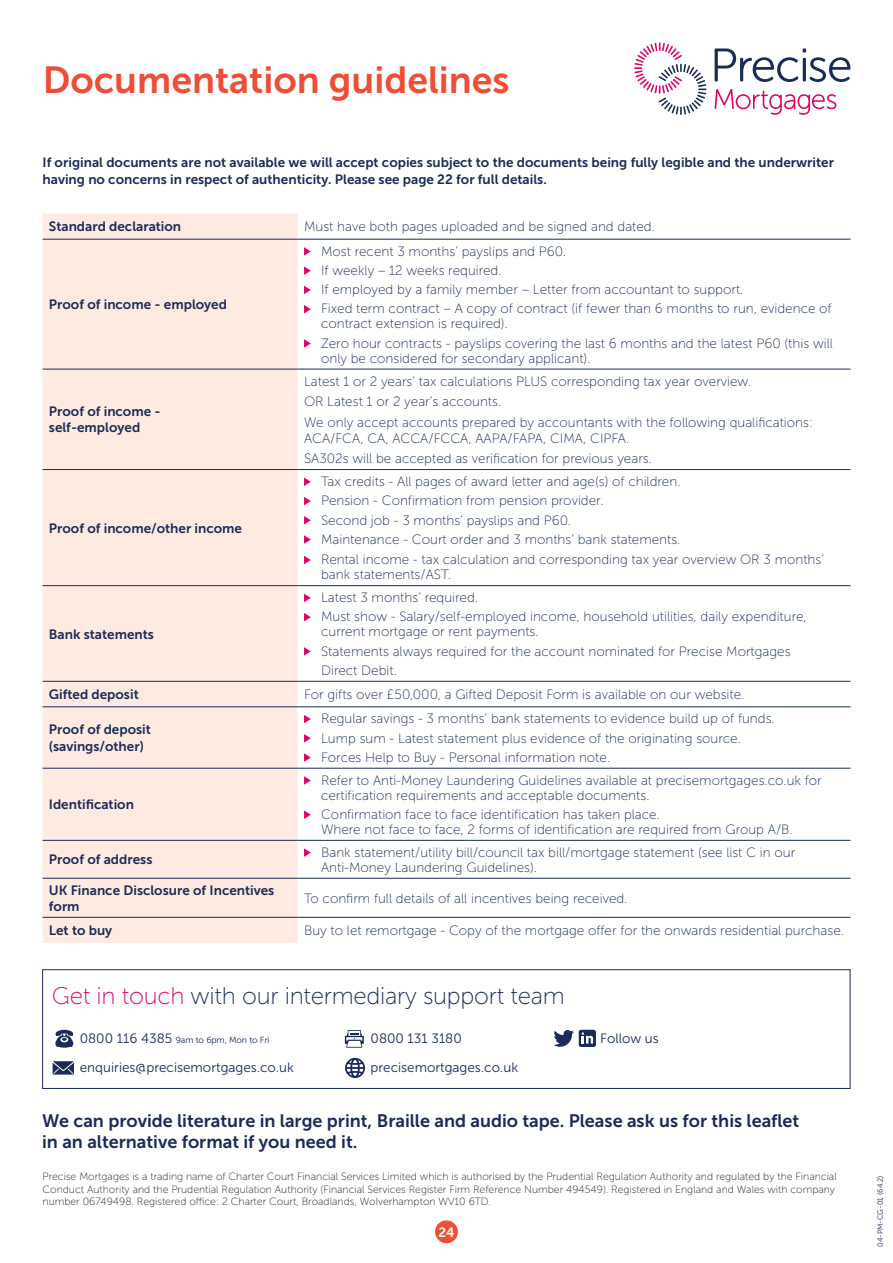
<style>
.page{position:relative;width:893px;height:1263px;background:#fff}
.page>*{position:absolute;margin:0;border:0;box-sizing:border-box;transform-origin:0 0}
.t1{font:37.5px "Museo Sans 700";color:#ef4d35}
.t2{font:24px "Museo Sans 100";letter-spacing:-.01em;color:#1b2b59}
.t3{font:18px/21.6px "Museo Sans 700";color:#1b2b59}
.indent{font:13.5px/15px "Museo Sans 100";color:#1b2b59}
.t4{font:13.5px/16.2px "Museo Sans 700";color:#1b2b59}
.t5{font:13.5px "Museo Sans 300";color:#1b2b59}
.t6{font:13.5px "Museo Sans 700";color:#fff}
.t7{font:10.5px/12.6px "Museo Sans 100";color:#231f20}
.t8{font:8.85px "Museo Sans 300";letter-spacing:-.01em;color:#1b2b59}
.t9{font:7.5px "Museo Sans 300";color:#1b2b59}
.s1{color:#db0468}
.s2{font-size:13.5px}
</style>
<div class="page">
<div style="left:435px;top:1220px;width:23px;height:23px;background:#ef4d35;border-radius:50%"></div>
<div style="left:43px;top:214px;width:255px;height:729px;background:#fdebe1"></div>
<hr style="left:43px;top:239px;width:255px;height:1px;background:#1b2b59">
<hr style="left:298px;top:239px;width:552px;height:1px;background:#1b2b59">
<hr style="left:43px;top:369px;width:255px;height:1px;background:#1b2b59">
<hr style="left:298px;top:369px;width:552px;height:1px;background:#1b2b59">
<hr style="left:43px;top:469px;width:255px;height:1px;background:#1b2b59">
<hr style="left:298px;top:469px;width:552px;height:1px;background:#1b2b59">
<hr style="left:43px;top:585px;width:255px;height:1px;background:#1b2b59">
<hr style="left:298px;top:585px;width:552px;height:1px;background:#1b2b59">
<hr style="left:43px;top:681px;width:255px;height:1px;background:#1b2b59">
<hr style="left:298px;top:681px;width:552px;height:1px;background:#1b2b59">
<hr style="left:43px;top:706px;width:255px;height:1px;background:#1b2b59">
<hr style="left:298px;top:706px;width:552px;height:1px;background:#1b2b59">
<hr style="left:43px;top:768px;width:255px;height:1px;background:#1b2b59">
<hr style="left:298px;top:768px;width:552px;height:1px;background:#1b2b59">
<hr style="left:43px;top:840px;width:255px;height:1px;background:#1b2b59">
<hr style="left:298px;top:840px;width:552px;height:1px;background:#1b2b59">
<hr style="left:43px;top:878px;width:255px;height:1px;background:#1b2b59">
<hr style="left:298px;top:878px;width:552px;height:1px;background:#1b2b59">
<hr style="left:43px;top:917px;width:255px;height:1px;background:#1b2b59">
<hr style="left:298px;top:917px;width:552px;height:1px;background:#1b2b59">
<svg style="left:304px;top:247px;width:7px;height:9px"></svg>
<svg style="left:304px;top:266px;width:7px;height:9px"></svg>
<svg style="left:304px;top:286px;width:7px;height:8px"></svg>
<svg style="left:304px;top:305px;width:7px;height:8px"></svg>
<svg style="left:304px;top:339px;width:7px;height:9px"></svg>
<svg style="left:304px;top:477px;width:7px;height:9px"></svg>
<svg style="left:304px;top:497px;width:7px;height:8px"></svg>
<svg style="left:304px;top:516px;width:7px;height:8px"></svg>
<svg style="left:304px;top:535px;width:7px;height:9px"></svg>
<svg style="left:304px;top:556px;width:7px;height:8px"></svg>
<svg style="left:304px;top:594px;width:7px;height:8px"></svg>
<svg style="left:304px;top:613px;width:7px;height:8px"></svg>
<svg style="left:304px;top:647px;width:7px;height:9px"></svg>
<svg style="left:304px;top:715px;width:7px;height:8px"></svg>
<svg style="left:304px;top:734px;width:7px;height:8px"></svg>
<svg style="left:304px;top:753px;width:7px;height:9px"></svg>
<svg style="left:304px;top:776px;width:7px;height:9px"></svg>
<svg style="left:304px;top:810px;width:7px;height:9px"></svg>
<svg style="left:304px;top:848px;width:7px;height:9px"></svg>
<svg style="left:715px;top:48px;width:135px;height:34px"></svg>
<svg style="left:715px;top:89px;width:121px;height:26px"></svg>
<svg style="left:634px;top:43px;width:72px;height:72px"></svg>
<div style="left:42px;top:969px;width:808px;height:120px;background:#fff;border:1px solid #1b2b59"></div>
<svg style="left:53px;top:1061px;width:21px;height:13px"></svg>
<svg style="left:55px;top:1029px;width:18px;height:19px"></svg>
<svg style="left:345px;top:1030px;width:19px;height:18px"></svg>
<svg style="left:553px;top:1030px;width:21px;height:17px"></svg>
<svg style="left:579px;top:1030px;width:17px;height:17px"></svg>
<svg style="left:582px;top:1032px;width:11px;height:11px"></svg>
<svg style="left:345px;top:1058px;width:20px;height:20px"></svg>
<p class="t1" style="left:43px;top:59px;width:468px">Documentation guidelines</p>
<p class="t4" style="left:43px;top:155px;width:793px">If original documents are not available we will accept copies subject to the documents being fully legible and the underwriter having no concerns in respect of authenticity. Please see page 22 for full details.</p>
<p class="t4" style="left:49px;top:219px;width:134px">Standard declaration</p>
<p class="indent" style="left:304px;top:219px;width:352px">Must have both pages uploaded and be signed and dated.</p>
<p class="t4" style="left:49px;top:296px;width:180px">Proof of income - employed</p>
<p class="t4" style="left:49px;top:403px;width:113px">Proof of income -</p>
<p class="t4" style="left:49px;top:420px;width:93px">self-employed</p>
<p class="t4" style="left:49px;top:520px;width:195px">Proof of income/other income</p>
<p class="t4" style="left:49px;top:626px;width:107px">Bank statements</p>
<p class="indent" style="left:321px;top:244px;width:246px">Most recent 3 months’ payslips and P60.</p>
<p class="indent" style="left:321px;top:263px;width:182px">If weekly – 12 weeks required.</p>
<p class="indent" style="left:321px;top:282px;width:424px">If employed by a family member – Letter from accountant to support.</p>
<p class="indent" style="left:321px;top:301px;width:512px">Fixed term contract – A copy of contract (if fewer than 6 months to run, evidence of contract extension is required).</p>
<p class="indent" style="left:321px;top:336px;width:513px">Zero hour contracts - payslips covering the last 6 months and the latest P60 (this will only be considered for secondary applicant).</p>
<p class="indent" style="left:304px;top:374px;width:449px">Latest 1 or 2 years’ tax calculations PLUS corresponding tax year overview.</p>
<p class="indent" style="left:304px;top:394px;width:199px">OR Latest 1 or 2 year’s accounts.</p>
<p class="indent" style="left:304px;top:414px;width:510px;line-height:16.2px">We only accept accounts prepared by accountants with the following qualifications:<br>ACA/FCA, CA, ACCA/FCCA, AAPA/FAPA, CIMA, CIPFA.</p>
<p class="indent" style="left:304px;top:451px;width:349px">SA302s will be accepted as verification for previous years.</p>
<p class="indent" style="left:321px;top:474px;width:361px">Tax credits - All pages of award letter and age(s) of children.</p>
<p class="indent" style="left:321px;top:493px;width:284px">Pension - Confirmation from pension provider.</p>
<p class="indent" style="left:321px;top:513px;width:251px">Second job - 3 months’ payslips and P60.</p>
<p class="indent" style="left:321px;top:532px;width:361px">Maintenance - Court order and 3 months’ bank statements.</p>
<p class="indent" style="left:321px;top:552px;width:504px">Rental income - tax calculation and corresponding tax year overview OR 3 months’ bank statements/AST.</p>
<p class="indent" style="left:321px;top:590px;width:159px">Latest 3 months’ required.</p>
<p class="indent" style="left:321px;top:609px;width:487px">Must show - Salary/self-employed income, household utilities, daily expenditure, current mortgage or rent payments.</p>
<p class="indent" style="left:321px;top:644px;width:471px">Statements always required for the account nominated for Precise Mortgages</p>
<p class="indent" style="left:321px;top:663px;width:77px">Direct Debit.</p>
<p class="t4" style="left:49px;top:686px;width:91px">Gifted deposit</p>
<p class="indent" style="left:304px;top:687px;width:442px">For gifts over £50,000, a Gifted Deposit Form is available on our website.</p>
<p class="t4" style="left:49px;top:722px;width:104px">Proof of deposit</p>
<p class="t4" style="left:49px;top:738px;width:96px">(savings/other)</p>
<p class="indent" style="left:321px;top:711px;width:455px">Regular savings - 3 months’ bank statements to evidence build up of funds.</p>
<p class="indent" style="left:321px;top:730px;width:421px">Lump sum - Latest statement plus evidence of the originating source.</p>
<p class="indent" style="left:321px;top:750px;width:291px">Forces Help to Buy - Personal information note.</p>
<p class="t4" style="left:49px;top:796px;width:87px">Identification</p>
<p class="indent" style="left:321px;top:773px;width:502px">Refer to Anti-Money Laundering Guidelines available at precisemortgages.co.uk for certification requirements and acceptable documents.</p>
<p class="indent" style="left:321px;top:807px;width:473px">Confirmation face to face identification has taken place.<br>Where not face to face, 2 forms of identification are required from Group A/B.</p>
<p class="t4" style="left:49px;top:851px;width:105px">Proof of address</p>
<p class="indent" style="left:321px;top:845px;width:476px">Bank statement/utility bill/council tax bill/mortgage statement (see list C in our<br>Anti-Money Laundering Guidelines).</p>
<p class="t4" style="left:49px;top:882px;width:227px">UK Finance Disclosure of Incentives form</p>
<p class="indent" style="left:304px;top:891px;width:325px">To confirm full details of all incentives being received.</p>
<p class="t4" style="left:49px;top:922px;width:65px">Let to buy</p>
<p class="indent" style="left:304px;top:923px;width:541px">Buy to let remortgage - Copy of the mortgage offer for the onwards residential purchase.</p>
<p class="t2" style="left:52px;top:983px;width:515px"><span class="s1">Get in touch</span> with our intermediary support team</p>
<p class="t8" style="left:80px;top:1035px;width:191px"><span class="s2">0800 116 4385</span> 9am to 6pm, Mon to Fri</p>
<p class="t5" style="left:371px;top:1031px;width:93px">0800 131 3180</p>
<p class="t5" style="left:600px;top:1031px;width:60px">Follow us</p>
<p class="t5" style="left:80px;top:1060px;width:216px">enquiries@precisemortgages.co.uk</p>
<p class="t5" style="left:371px;top:1060px;width:149px">precisemortgages.co.uk</p>
<p class="t3" style="left:42px;top:1109px;width:759px">We can provide literature in large print, Braille and audio tape. Please ask us for this leaflet in an alternative format if you need it.</p>
<p class="t7" style="left:43px;top:1170px;width:796px">Precise Mortgages is a trading name of Charter Court Financial Services Limited which is authorised by the Prudential Regulation Authority and regulated by the Financial<br>Conduct Authority and the Prudential Regulation Authority (Financial Services Register Firm Reference Number 494549). Registered in England and Wales with company number 06749498. Registered office: 2 Charter Court, Broadlands, Wolverhampton WV10 6TD.</p>
<p class="t6" style="left:438px;top:1224px;width:18px">24</p>
<p class="t9" style="left:876px;top:1247px;width:73px;rotate:-90deg">04-PM-CG-01 (64.2)</p>
</div>
